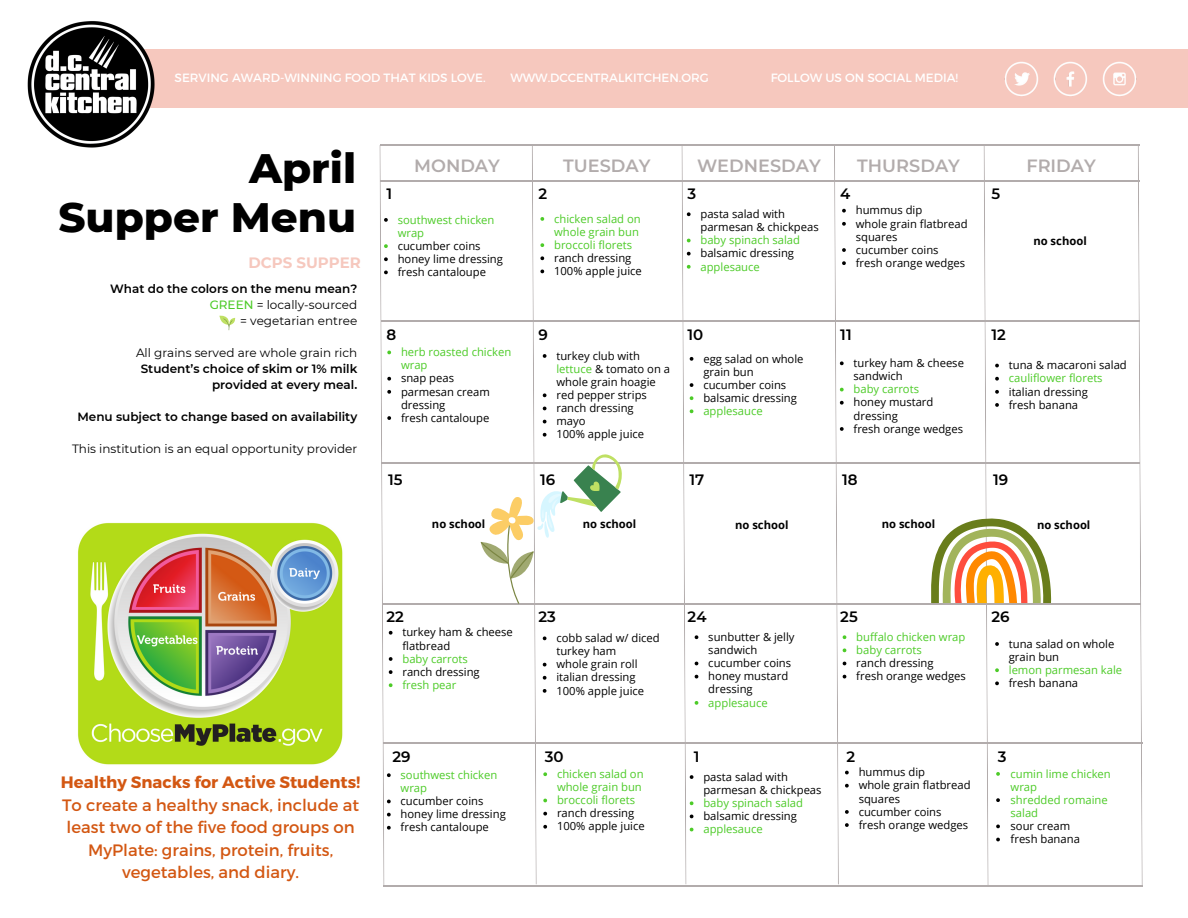
<style>
.page{position:relative;width:1188px;height:918px;background:#fff}
.page>*{position:absolute;margin:0;border:0;box-sizing:border-box;transform-origin:0 0}
.t1{font:800 42px/49.5px "Montserrat";color:#000;text-align:right}
.t2{font:600 17.7px "Montserrat";color:#b2acac}
.t3{font:16.5px/22.5px "Montserrat";color:#d35712;text-align:center}
.t4{font:600 15px "Montserrat";color:#000}
.t5{font:700 15px "Montserrat";color:#f6c8be}
.t6{font:600 12px "Montserrat";color:#000}
.t7{font:12px "Montserrat";color:#000}
.t8{font:12px "Montserrat";color:#fff}
.t9{font:11.25px/13.2px "Open Sans";color:#000}
.t10{font:11.25px/13.2px "Open Sans";color:#4dcb28}
.t11{font:700 11.25px "Open Sans";color:#000}
.s1{font-weight:500;color:#4dcb28}
.s2{color:#4dcb28}
.s3{font-weight:700}
</style>
<div class="page">
<div style="left:81px;top:49px;width:1107px;height:58px;background:#f6c8be"></div>
<img style="left:27px;top:21px;width:131px;height:127px">
<hr style="left:380px;top:144px;width:759px;height:1px;background:#b2acac">
<hr style="left:380px;top:180px;width:759px;height:1px;background:#b2acac">
<hr style="left:381px;top:320px;width:759px;height:1px;background:#b2acac">
<hr style="left:381px;top:462px;width:759px;height:1px;background:#b2acac">
<hr style="left:382px;top:603px;width:758px;height:1px;background:#b2acac">
<hr style="left:383px;top:743px;width:759px;height:1px;background:#b2acac">
<hr style="left:383px;top:885px;width:759px;height:1px;background:#b2acac">
<svg style="left:1138px;top:144px;width:5px;height:742px"></svg>
<img style="left:1004px;top:61px;width:133px;height:35px">
<img style="left:78px;top:522px;width:265px;height:243px">
<svg style="left:219px;top:316px;width:16px;height:14px"></svg>
<svg style="left:834px;top:145px;width:15px;height:740px"></svg>
<svg style="left:681px;top:145px;width:17px;height:739px"></svg>
<svg style="left:379px;top:145px;width:14px;height:740px"></svg>
<svg style="left:930px;top:145px;width:122px;height:740px"></svg>
<svg style="left:481px;top:145px;width:141px;height:740px"></svg>
<h1 class="t8" style="left:175px;top:70px;width:313px">SERVING AWARD-WINNING FOOD THAT KIDS LOVE.</h1>
<h1 class="t8" style="left:510px;top:70px;width:200px">WWW.DCCENTRALKITCHEN.ORG</h1>
<h1 class="t8" style="left:771px;top:70px;width:189px">FOLLOW US ON SOCIAL MEDIA!</h1>
<p class="t1" style="left:58px;top:143px;width:299px">April<br>Supper Menu</p>
<p class="t5" style="left:248px;top:253px;width:114px">DCPS SUPPER</p>
<p class="t6" style="left:110px;top:282px;width:249px">What do the colors on the menu mean?</p>
<p class="t7" style="left:210px;top:298px;width:149px"><span class="s1">GREEN</span> = locally-sourced</p>
<p class="t7" style="left:240px;top:314px;width:119px">= vegetarian entree</p>
<p class="t7" style="left:136px;top:346px;width:223px">All grains served are whole grain rich</p>
<p class="t6" style="left:141px;top:362px;width:218px">Student’s choice of skim or 1% milk</p>
<p class="t6" style="left:212px;top:378px;width:147px">provided at every meal.</p>
<p class="t6" style="left:77px;top:410px;width:281px">Menu subject to change based on availability</p>
<p class="t7" style="left:72px;top:442px;width:287px">This institution is an equal opportunity provider</p>
<h2 class="t2" style="left:414px;top:154px;width:87px">MONDAY</h2>
<h2 class="t2" style="left:563px;top:154px;width:89px">TUESDAY</h2>
<h2 class="t2" style="left:697px;top:154px;width:125px">WEDNESDAY</h2>
<h2 class="t2" style="left:857px;top:154px;width:104px">THURSDAY</h2>
<h2 class="t2" style="left:1026px;top:154px;width:71px">FRIDAY</h2>
<p class="t4" style="left:386px;top:185px;width:7px">1</p>
<p class="t4" style="left:539px;top:185px;width:10px">2</p>
<p class="t4" style="left:688px;top:185px;width:10px">3</p>
<p class="t4" style="left:840px;top:185px;width:12px">4</p>
<p class="t4" style="left:992px;top:185px;width:10px">5</p>
<p class="t10" style="left:398px;top:213px;width:98px">southwest chicken wrap</p>
<p class="t9" style="left:398px;top:239px;width:84px">cucumber coins</p>
<p class="t9" style="left:398px;top:252px;width:107px">honey lime dressing</p>
<p class="t9" style="left:398px;top:265px;width:90px">fresh cantaloupe</p>
<p class="t10" style="left:554px;top:212px;width:88px">chicken salad on whole grain bun</p>
<p class="t10" style="left:554px;top:238px;width:80px">broccoli florets</p>
<p class="t9" style="left:554px;top:251px;width:79px">ranch dressing</p>
<p class="t9" style="left:554px;top:264px;width:89px">100% apple juice</p>
<p class="t9" style="left:701px;top:207px;width:120px">pasta salad with parmesan &amp; chickpeas</p>
<p class="t10" style="left:701px;top:233px;width:101px">baby spinach salad</p>
<p class="t9" style="left:701px;top:246px;width:95px">balsamic dressing</p>
<p class="t10" style="left:701px;top:260px;width:61px">applesauce</p>
<p class="t9" style="left:856px;top:203px;width:68px">hummus dip</p>
<p class="t9" style="left:856px;top:217px;width:113px">whole grain flatbread squares</p>
<p class="t9" style="left:856px;top:243px;width:84px">cucumber coins</p>
<p class="t9" style="left:856px;top:256px;width:111px">fresh orange wedges</p>
<p class="t4" style="left:386px;top:326px;width:11px">8</p>
<p class="t4" style="left:539px;top:326px;width:11px">9</p>
<p class="t4" style="left:688px;top:326px;width:17px">10</p>
<p class="t4" style="left:840px;top:326px;width:13px">11</p>
<p class="t4" style="left:992px;top:326px;width:16px">12</p>
<p class="t11" style="left:1033px;top:233px;width:55px">no school</p>
<h6 class="t10" style="left:401px;top:345px;width:112px">herb roasted chicken wrap</h6>
<h6 class="t9" style="left:401px;top:371px;width:55px">snap peas</h6>
<h6 class="t9" style="left:401px;top:385px;width:90px">parmesan cream dressing</h6>
<p class="t9" style="left:401px;top:411px;width:90px">fresh cantaloupe</p>
<p class="t9" style="left:556px;top:349px;width:115px">turkey club with <span class="s2">lettuce</span> &amp; tomato on a whole grain hoagie</p>
<p class="t9" style="left:556px;top:388px;width:92px">red pepper strips</p>
<p class="t9" style="left:556px;top:401px;width:79px">ranch dressing</p>
<p class="t9" style="left:556px;top:414px;width:31px">mayo</p>
<p class="t9" style="left:556px;top:427px;width:89px">100% apple juice</p>
<p class="t9" style="left:703px;top:352px;width:102px">egg salad on whole grain bun</p>
<p class="t9" style="left:703px;top:378px;width:84px">cucumber coins</p>
<p class="t9" style="left:703px;top:391px;width:95px">balsamic dressing</p>
<p class="t10" style="left:703px;top:404px;width:61px">applesauce</p>
<p class="t9" style="left:854px;top:356px;width:112px">turkey ham &amp; cheese sandwich</p>
<p class="t10" style="left:854px;top:382px;width:67px">baby carrots</p>
<p class="t9" style="left:854px;top:395px;width:81px">honey mustard dressing</p>
<p class="t9" style="left:854px;top:422px;width:111px">fresh orange wedges</p>
<p class="t9" style="left:1009px;top:358px;width:120px">tuna &amp; macaroni salad</p>
<p class="t10" style="left:1009px;top:371px;width:95px">cauliflower florets</p>
<h6 class="t9" style="left:1009px;top:385px;width:81px">italian dressing</h6>
<p class="t9" style="left:1009px;top:398px;width:71px">fresh banana</p>
<p class="t4" style="left:388px;top:470px;width:16px">15</p>
<p class="t4" style="left:540px;top:470px;width:17px">16</p>
<p class="t4" style="left:689px;top:470px;width:16px">17</p>
<p class="t4" style="left:842px;top:470px;width:17px">18</p>
<p class="t4" style="left:993px;top:470px;width:17px">19</p>
<p class="t11" style="left:432px;top:516px;width:55px">no school</p>
<p class="t11" style="left:583px;top:516px;width:55px">no school</p>
<p class="t11" style="left:735px;top:517px;width:55px">no school</p>
<p class="t11" style="left:882px;top:516px;width:55px">no school</p>
<p class="t11" style="left:1037px;top:517px;width:55px">no school</p>
<p class="t3" style="left:61px;top:770px;width:301px"><span class="s3">Healthy Snacks for Active Students!<br></span>To create a healthy snack, include at least two of the five food groups on MyPlate: grains, protein, fruits, vegetables, and diary.</p>
<p class="t4" style="left:386px;top:608px;width:19px">22</p>
<p class="t4" style="left:539px;top:608px;width:19px">23</p>
<p class="t4" style="left:688px;top:608px;width:20px">24</p>
<p class="t4" style="left:840px;top:608px;width:19px">25</p>
<h4 class="t4" style="left:992px;top:608px;width:20px">26</h4>
<p class="t9" style="left:402px;top:626px;width:112px">turkey ham &amp; cheese flatbread</p>
<p class="t10" style="left:402px;top:652px;width:67px">baby carrots</p>
<p class="t9" style="left:402px;top:665px;width:79px">ranch dressing</p>
<p class="t10" style="left:402px;top:678px;width:55px">fresh pear</p>
<p class="t9" style="left:556px;top:631px;width:105px">cobb salad w/ diced turkey ham</p>
<p class="t9" style="left:556px;top:657px;width:83px">whole grain roll</p>
<p class="t9" style="left:556px;top:671px;width:81px">italian dressing</p>
<p class="t9" style="left:556px;top:684px;width:89px">100% apple juice</p>
<p class="t9" style="left:708px;top:630px;width:88px">sunbutter &amp; jelly sandwich</p>
<p class="t9" style="left:708px;top:656px;width:84px">cucumber coins</p>
<p class="t9" style="left:708px;top:669px;width:81px">honey mustard dressing</p>
<p class="t10" style="left:708px;top:696px;width:61px">applesauce</p>
<h6 class="t10" style="left:856px;top:630px;width:111px">buffalo chicken wrap</h6>
<h6 class="t10" style="left:856px;top:643px;width:67px">baby carrots</h6>
<p class="t9" style="left:856px;top:656px;width:79px">ranch dressing</p>
<p class="t9" style="left:856px;top:669px;width:111px">fresh orange wedges</p>
<p class="t9" style="left:1009px;top:637px;width:107px">tuna salad on whole grain bun</p>
<p class="t10" style="left:1009px;top:663px;width:115px">lemon parmesan kale</p>
<p class="t9" style="left:1009px;top:676px;width:71px">fresh banana</p>
<p class="t4" style="left:393px;top:747px;width:20px">29</p>
<p class="t4" style="left:545px;top:747px;width:20px">30</p>
<p class="t4" style="left:694px;top:747px;width:7px">1</p>
<p class="t4" style="left:847px;top:747px;width:10px">2</p>
<p class="t4" style="left:998px;top:747px;width:10px">3</p>
<p class="t10" style="left:401px;top:768px;width:98px">southwest chicken wrap</p>
<p class="t9" style="left:401px;top:794px;width:84px">cucumber coins</p>
<p class="t9" style="left:401px;top:807px;width:107px">honey lime dressing</p>
<p class="t9" style="left:401px;top:821px;width:90px">fresh cantaloupe</p>
<p class="t10" style="left:557px;top:767px;width:88px">chicken salad on whole grain bun</p>
<p class="t10" style="left:557px;top:793px;width:80px">broccoli florets</p>
<p class="t9" style="left:557px;top:806px;width:79px">ranch dressing</p>
<p class="t9" style="left:557px;top:820px;width:89px">100% apple juice</p>
<p class="t9" style="left:703px;top:770px;width:120px">pasta salad with parmesan &amp; chickpeas</p>
<p class="t10" style="left:703px;top:796px;width:101px">baby spinach salad</p>
<p class="t9" style="left:703px;top:809px;width:95px">balsamic dressing</p>
<p class="t10" style="left:703px;top:822px;width:61px">applesauce</p>
<p class="t9" style="left:859px;top:765px;width:68px">hummus dip</p>
<p class="t9" style="left:859px;top:778px;width:113px">whole grain flatbread squares</p>
<p class="t9" style="left:859px;top:805px;width:84px">cucumber coins</p>
<p class="t9" style="left:859px;top:818px;width:111px">fresh orange wedges</p>
<p class="t10" style="left:1011px;top:767px;width:102px">cumin lime chicken wrap</p>
<p class="t10" style="left:1011px;top:793px;width:99px">shredded romaine salad</p>
<p class="t9" style="left:1011px;top:819px;width:61px">sour cream</p>
<p class="t9" style="left:1011px;top:832px;width:71px">fresh banana</p>
</div>
